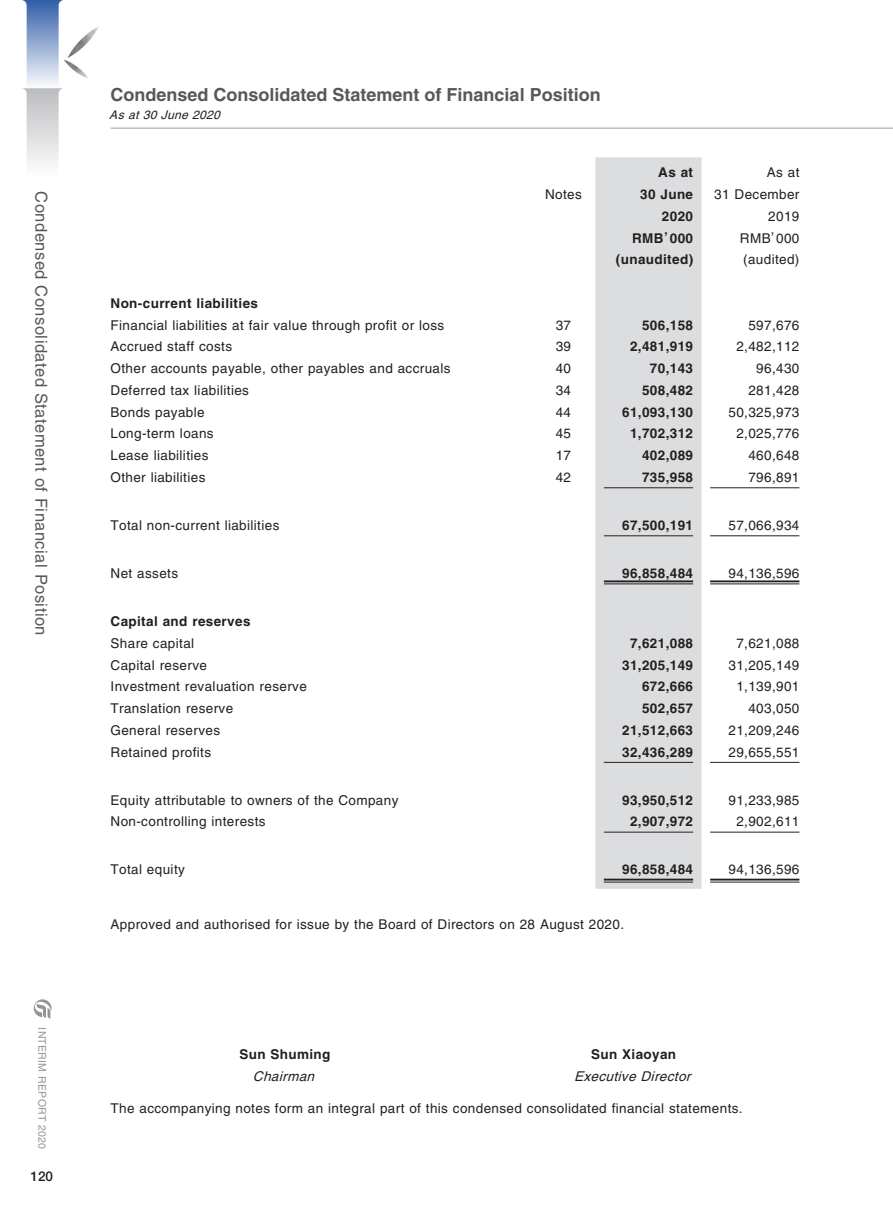
<style>
.page{position:relative;width:893px;height:1212px;background:#fff}
.page>*{position:absolute;margin:0;border:0;box-sizing:border-box;transform-origin:0 0}
.t1{font:700 18px "Helvetica LT Std";color:#57585a}
.t2{font:16.5px "Helvetica LT Std";letter-spacing:.03em;color:#57585a}
.t3{font:13.5px/21.8px "Helvetica LT Std";letter-spacing:.03em;color:#231f20;text-align:right}
.t4{font:700 13.5px/21.8px "Helvetica LT Std";letter-spacing:.03em;color:#231f20;text-align:right}
.t5{font:italic 13.5px "Helvetica LT Std";color:#231f20}
.t6{font:500 13.5px "Helvetica Neue LT Std";color:#231f20}
.t7{font:italic 12px "Helvetica LT Std";color:#231f20}
.t8{font:10.5px "Helvetica LT Std";letter-spacing:.03em;color:#939598}
</style>
<div class="page">
<svg style="left:22px;top:0;width:41px;height:164px"></svg>
<img style="left:61px;top:23px;width:38px;height:60px">
<svg style="left:34px;top:999px;width:18px;height:19px"></svg>
<hr style="left:111px;top:128px;width:782px;height:1px;background:#a8a9ad">
<div style="left:595px;top:157px;width:107px;height:732px;background:#dcdddf"></div>
<hr style="left:604px;top:487px;width:89px;height:1px;background:#231f20">
<hr style="left:710px;top:487px;width:89px;height:1px;background:#231f20">
<hr style="left:604px;top:535px;width:89px;height:1px;background:#231f20">
<hr style="left:710px;top:535px;width:89px;height:1px;background:#231f20">
<hr style="left:604px;top:580px;width:89px;height:2px;background:#231f20">
<hr style="left:604px;top:583px;width:89px;height:1px;background:#231f20">
<hr style="left:710px;top:580px;width:89px;height:2px;background:#231f20">
<hr style="left:710px;top:583px;width:89px;height:1px;background:#231f20">
<hr style="left:604px;top:762px;width:89px;height:1px;background:#231f20">
<hr style="left:710px;top:762px;width:89px;height:1px;background:#231f20">
<hr style="left:604px;top:832px;width:89px;height:1px;background:#231f20">
<hr style="left:710px;top:832px;width:89px;height:1px;background:#231f20">
<hr style="left:604px;top:879px;width:89px;height:1px;background:#231f20">
<hr style="left:604px;top:882px;width:89px;height:1px;background:#231f20">
<hr style="left:710px;top:879px;width:89px;height:1px;background:#231f20">
<hr style="left:710px;top:882px;width:89px;height:1px;background:#231f20">
<h1 class="t1" style="left:111px;top:84px;width:492px">Condensed Consolidated Statement of Financial Position</h1>
<p class="t7" style="left:109px;top:108px;width:116px">As at30 June 2020</p>
<p class="t4" style="left:640px;top:162px;width:54px">As at<br>30 June</p>
<p class="t3" style="left:714px;top:162px;width:87px">As at<br>31 December</p>
<p class="t4" style="left:662px;top:205px;width:33px">2020</p>
<p class="t3" style="left:768px;top:205px;width:33px">2019</p>
<p class="t4" style="left:632px;top:227px;width:62px">RMB’ 000</p>
<p class="t3" style="left:740px;top:227px;width:61px">RMB’ 000</p>
<p class="t4" style="left:616px;top:249px;width:79px">(unaudited)</p>
<p class="t3" style="left:743px;top:249px;width:58px">(audited)</p>
<p class="t2" style="left:51px;top:191px;width:446px;rotate:90deg">Condensed Consolidated Statement of Financial Position</p>
<p class="t3" style="left:545px;top:183px;width:38px">Notes</p>
<p class="t4" style="left:111px;top:292px;width:149px">Non-current liabilities</p>
<p class="t3" style="left:111px;top:314px;width:335px">Financial liabilities at fair value through profit or loss</p>
<p class="t3" style="left:556px;top:314px;width:17px">37</p>
<p class="t4" style="left:642px;top:314px;width:53px">506,158</p>
<p class="t3" style="left:748px;top:314px;width:53px">597,676</p>
<p class="t3" style="left:111px;top:336px;width:123px">Accrued staff costs</p>
<p class="t3" style="left:556px;top:336px;width:17px">39</p>
<p class="t4" style="left:630px;top:336px;width:65px">2,481,919</p>
<p class="t3" style="left:736px;top:336px;width:65px">2,482,112</p>
<p class="t3" style="left:111px;top:357px;width:342px">Other accounts payable, other payables and accruals</p>
<p class="t3" style="left:556px;top:357px;width:17px">40</p>
<p class="t4" style="left:650px;top:357px;width:45px">70,143</p>
<p class="t3" style="left:756px;top:357px;width:45px">96,430</p>
<p class="t3" style="left:111px;top:379px;width:140px">Deferred tax liabilities</p>
<p class="t3" style="left:556px;top:379px;width:17px">34</p>
<p class="t4" style="left:642px;top:379px;width:53px">508,482</p>
<p class="t3" style="left:748px;top:379px;width:53px">281,428</p>
<p class="t3" style="left:111px;top:401px;width:96px">Bonds payable</p>
<p class="t3" style="left:556px;top:401px;width:17px">44</p>
<p class="t4" style="left:622px;top:401px;width:72px">61,093,130</p>
<p class="t3" style="left:728px;top:401px;width:72px">50,325,973</p>
<p class="t3" style="left:111px;top:423px;width:105px">Long-term loans</p>
<p class="t3" style="left:556px;top:423px;width:17px">45</p>
<p class="t4" style="left:630px;top:423px;width:65px">1,702,312</p>
<p class="t3" style="left:736px;top:423px;width:65px">2,025,776</p>
<p class="t3" style="left:111px;top:444px;width:99px">Lease liabilities</p>
<p class="t3" style="left:556px;top:444px;width:17px">17</p>
<p class="t4" style="left:642px;top:444px;width:53px">402,089</p>
<p class="t3" style="left:748px;top:444px;width:53px">460,648</p>
<p class="t3" style="left:111px;top:466px;width:96px">Other liabilities</p>
<p class="t3" style="left:556px;top:466px;width:17px">42</p>
<p class="t4" style="left:642px;top:466px;width:53px">735,958</p>
<p class="t3" style="left:748px;top:466px;width:53px">796,891</p>
<p class="t3" style="left:111px;top:514px;width:170px">Total non-current liabilities</p>
<p class="t4" style="left:622px;top:514px;width:72px">67,500,191</p>
<p class="t3" style="left:728px;top:514px;width:72px">57,066,934</p>
<p class="t3" style="left:111px;top:562px;width:69px">Net assets</p>
<p class="t4" style="left:622px;top:562px;width:72px">96,858,484</p>
<p class="t3" style="left:728px;top:562px;width:72px">94,136,596</p>
<p class="t4" style="left:111px;top:610px;width:141px">Capital and reserves</p>
<p class="t3" style="left:111px;top:632px;width:85px">Share capital</p>
<p class="t4" style="left:630px;top:632px;width:65px">7,621,088</p>
<p class="t3" style="left:736px;top:632px;width:65px">7,621,088</p>
<p class="t3" style="left:111px;top:654px;width:98px">Capital reserve</p>
<p class="t4" style="left:622px;top:654px;width:72px">31,205,149</p>
<p class="t3" style="left:728px;top:654px;width:72px">31,205,149</p>
<p class="t3" style="left:111px;top:676px;width:198px">Investment revaluation reserve</p>
<p class="t4" style="left:642px;top:675px;width:53px">672,666</p>
<p class="t3" style="left:736px;top:676px;width:65px">1,139,901</p>
<p class="t3" style="left:111px;top:697px;width:124px">Translation reserve</p>
<p class="t4" style="left:642px;top:697px;width:53px">502,657</p>
<p class="t3" style="left:748px;top:697px;width:53px">403,050</p>
<p class="t3" style="left:111px;top:719px;width:111px">General reserves</p>
<p class="t4" style="left:622px;top:719px;width:72px">21,512,663</p>
<p class="t3" style="left:728px;top:719px;width:72px">21,209,246</p>
<p class="t3" style="left:111px;top:741px;width:102px">Retained profits</p>
<p class="t4" style="left:622px;top:741px;width:72px">32,436,289</p>
<p class="t3" style="left:728px;top:741px;width:72px">29,655,551</p>
<p class="t3" style="left:111px;top:789px;width:289px">Equity attributable to owners of the Company</p>
<p class="t4" style="left:622px;top:789px;width:72px">93,950,512</p>
<p class="t3" style="left:728px;top:789px;width:72px">91,233,985</p>
<p class="t3" style="left:111px;top:811px;width:156px">Non-controlling interests</p>
<p class="t4" style="left:630px;top:810px;width:65px">2,907,972</p>
<p class="t3" style="left:736px;top:811px;width:65px">2,902,611</p>
<p class="t3" style="left:111px;top:859px;width:76px">Total equity</p>
<p class="t4" style="left:622px;top:858px;width:72px">96,858,484</p>
<p class="t3" style="left:728px;top:859px;width:72px">94,136,596</p>
<p class="t8" style="left:48px;top:1027px;width:123px;rotate:90deg">INTERIM REPORT 2020</p>
<p class="t6" style="left:31px;top:1168px;width:24px">120</p>
<p class="t3" style="left:111px;top:913px;width:515px">Approved and authorised for issue by the Board of Directors on 28 August 2020.</p>
<p class="t4" style="left:239px;top:1043px;width:93px">Sun Shuming</p>
<p class="t4" style="left:591px;top:1043px;width:87px">Sun Xiaoyan</p>
<p class="t5" style="left:253px;top:1068px;width:67px">Chairman</p>
<p class="t5" style="left:574px;top:1068px;width:122px">Executive Director</p>
<p class="t3" style="left:111px;top:1098px;width:634px">The accompanying notes form an integral part of this condensed consolidated financial statements.</p>
</div>
